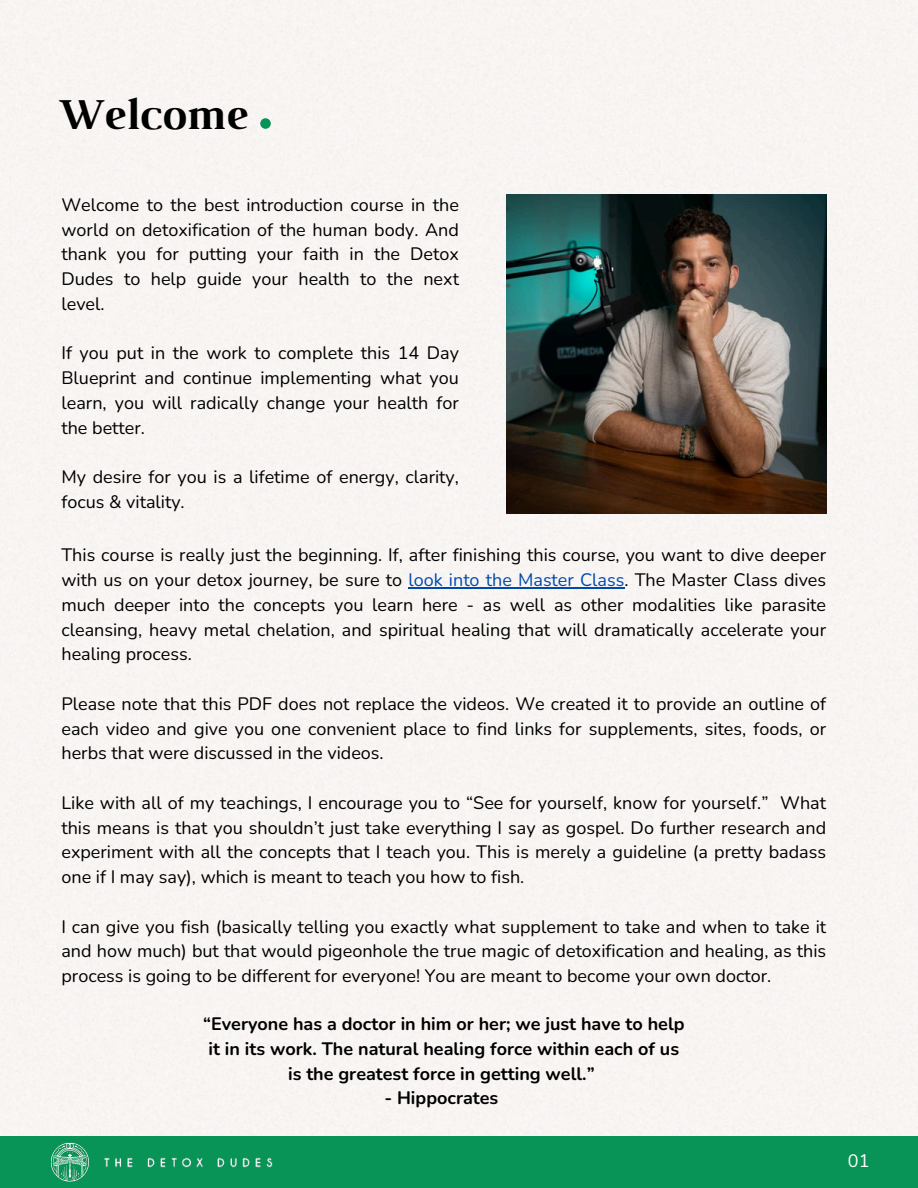
<style>
.page{position:relative;width:918px;height:1188px;background:#fff}
.page>*{position:absolute;margin:0;border:0;box-sizing:border-box;transform-origin:0 0}
.t1{font:700 45px "Luthier";color:#000}
.t2{font:18px/24.8px "Nunito";color:#000;text-align:justify}
.t3{font:700 18px/24.8px "Nunito";color:#000;text-align:center}
.t4{font:18px "Nunito";color:#fff}
.s1{color:#004aad}
</style>
<div class="page">
<div style="left:0;top:0;width:918px;height:1136px;background:#f9f5f3"></div>
<div style="left:260px;top:118px;width:11px;height:11px;background:#089456;border-radius:50%"></div>
<hr style="left:408px;top:587px;width:216px;height:1px;background:#004aad">
<img style="left:507px;top:195px;width:319px;height:318px">
<div style="left:0;top:1136px;width:918px;height:52px;background:#089456"></div>
<img style="left:50px;top:1142px;width:39px;height:40px">
<img style="left:104px;top:1157px;width:169px;height:11px">
<h1 class="t1" style="left:56px;top:98px;width:192px">Welcome</h1>
<p class="t2" style="left:61px;top:193px;width:399px">Welcome to the best introduction course in the world on detoxification of the human body. And thank you for putting your faith in the Detox Dudes to help guide your health to the next level.</p>
<p class="t2" style="left:61px;top:341px;width:399px">If you put in the work to complete this 14 Day Blueprint and continue implementing what you learn, you will radically change your health for the better.</p>
<p class="t2" style="left:61px;top:465px;width:399px">My desire for you is a lifetime of energy, clarity, focus &amp; vitality.</p>
<p class="t2" style="left:61px;top:543px;width:766px">This course is really just the beginning. If, after finishing this course, you want to dive deeper with us on your detox journey, be sure to <span class="s1">look into the Master Class</span>. The Master Class dives much deeper into the concepts you learn here - as well as other modalities like parasite cleansing, heavy metal chelation, and spiritual healing that will dramatically accelerate your healing process.</p>
<p class="t2" style="left:61px;top:692px;width:766px">Please note that this PDF does not replace the videos. We created it to provide an outline of each video and give you one convenient place to find links for supplements, sites, foods, or herbs that were discussed in the videos.</p>
<p class="t2" style="left:61px;top:791px;width:766px">Like with all of my teachings, I encourage you to “See for yourself, know for yourself.” What this means is that you shouldn’t just take everything I say as gospel. Do further research and experiment with all the concepts that I teach you. This is merely a guideline (a pretty badass one if I may say), which is meant to teach you how to fish.</p>
<p class="t2" style="left:61px;top:914px;width:766px">I can give you fish (basically telling you exactly what supplement to take and when to take it and how much) but that would pigeonhole the true magic of detoxification and healing, as this process is going to be different for everyone! You are meant to become your own doctor.</p>
<h2 class="t3" style="left:203px;top:1012px;width:483px">“Everyone has a doctor in him or her; we just have to help it in its work. The natural healing force within each of us is the greatest force in getting well.”</h2>
<h2 class="t3" style="left:384px;top:1086px;width:116px">- Hippocrates</h2>
<p class="t4" style="left:848px;top:1149px;width:23px">01</p>
</div>
